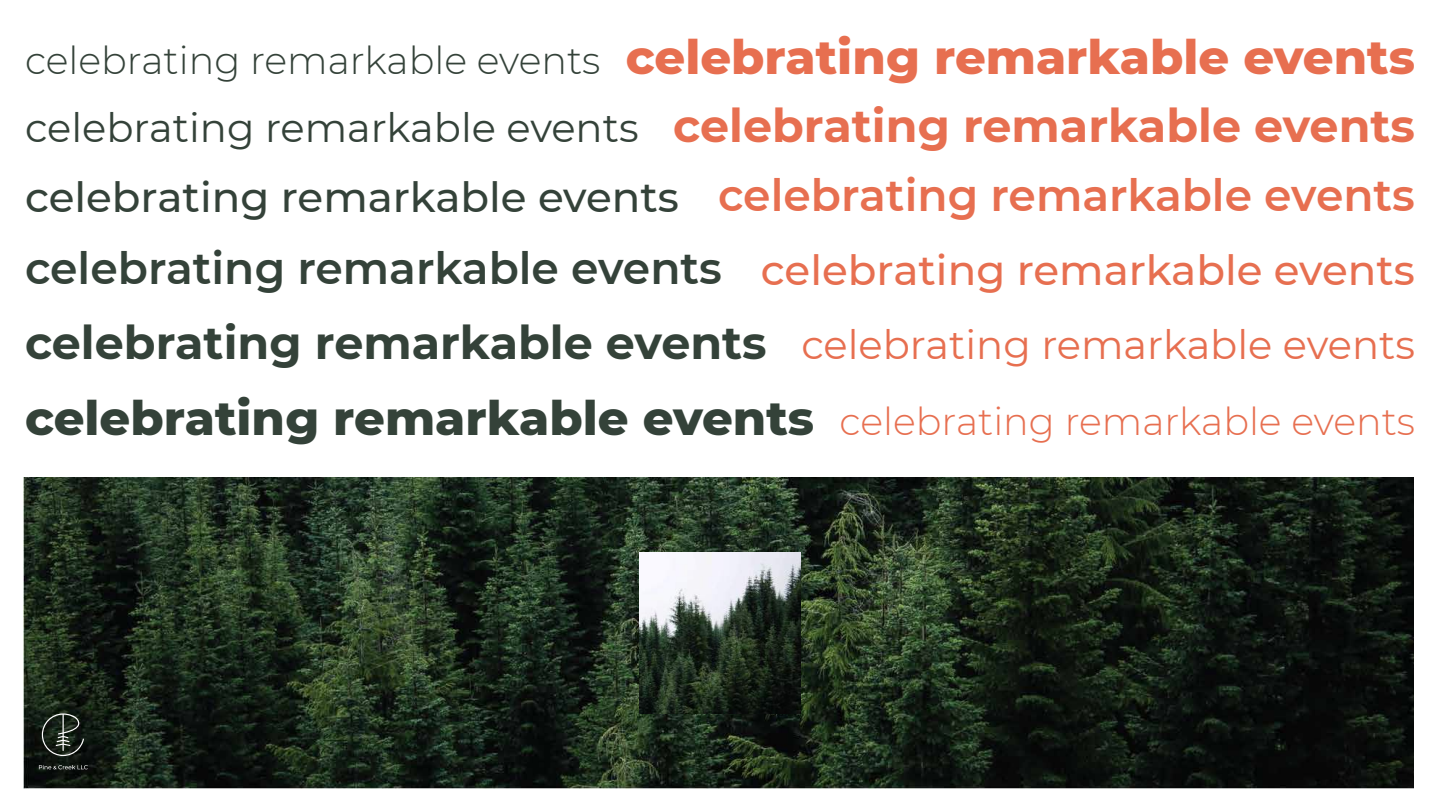
<style>
.page{position:relative;width:1440px;height:810px;background:#fff}
.page>*{position:absolute;margin:0;border:0;box-sizing:border-box;transform-origin:0 0}
.t1{font:800 48.07px "Montserrat";color:#344239}
.t2{font:800 48.07px "Montserrat";color:#e76f50}
.t3{font:700 46.05px "Montserrat";color:#344239}
.t4{font:700 46.05px "Montserrat";color:#e76f50}
.t5{font:600 44.03px "Montserrat";color:#344239}
.t6{font:600 44.03px "Montserrat";color:#e76f50}
.t7{font:500 42.08px "Montserrat";color:#344239}
.t8{font:500 42.08px "Montserrat";color:#e76f50}
.t9{font:40.05px "Montserrat";color:#344239}
.t10{font:40.05px "Montserrat";color:#e76f50}
.t11{font:300 38.03px "Montserrat";color:#344239}
.t12{font:300 38.03px "Montserrat";color:#e76f50}
</style>
<div class="page">
<img style="left:23px;top:478px;width:1391px;height:310px">
<svg style="left:42px;top:713px;width:42px;height:43px;background:#333c33"></svg>
<svg style="left:39px;top:765px;width:49px;height:4px"></svg>
<img style="left:640px;top:553px;width:160px;height:160px">
<p class="t11" style="left:25px;top:35px;width:577px">celebrating remarkable events</p>
<p class="t2" style="left:626px;top:22px;width:791px">celebrating remarkable events</p>
<p class="t9" style="left:25px;top:100px;width:615px">celebrating remarkable events</p>
<p class="t4" style="left:673px;top:92px;width:743px">celebrating remarkable events</p>
<p class="t6" style="left:718px;top:164px;width:698px">celebrating remarkable events</p>
<p class="t7" style="left:25px;top:168px;width:656px">celebrating remarkable events</p>
<p class="t5" style="left:25px;top:237px;width:698px">celebrating remarkable events</p>
<p class="t3" style="left:25px;top:309px;width:743px">celebrating remarkable events</p>
<p class="t1" style="left:25px;top:383px;width:791px">celebrating remarkable events</p>
<p class="t8" style="left:761px;top:240px;width:656px">celebrating remarkable events</p>
<p class="t10" style="left:801px;top:317px;width:615px">celebrating remarkable events</p>
<p class="t12" style="left:840px;top:396px;width:577px">celebrating remarkable events</p>
</div>
